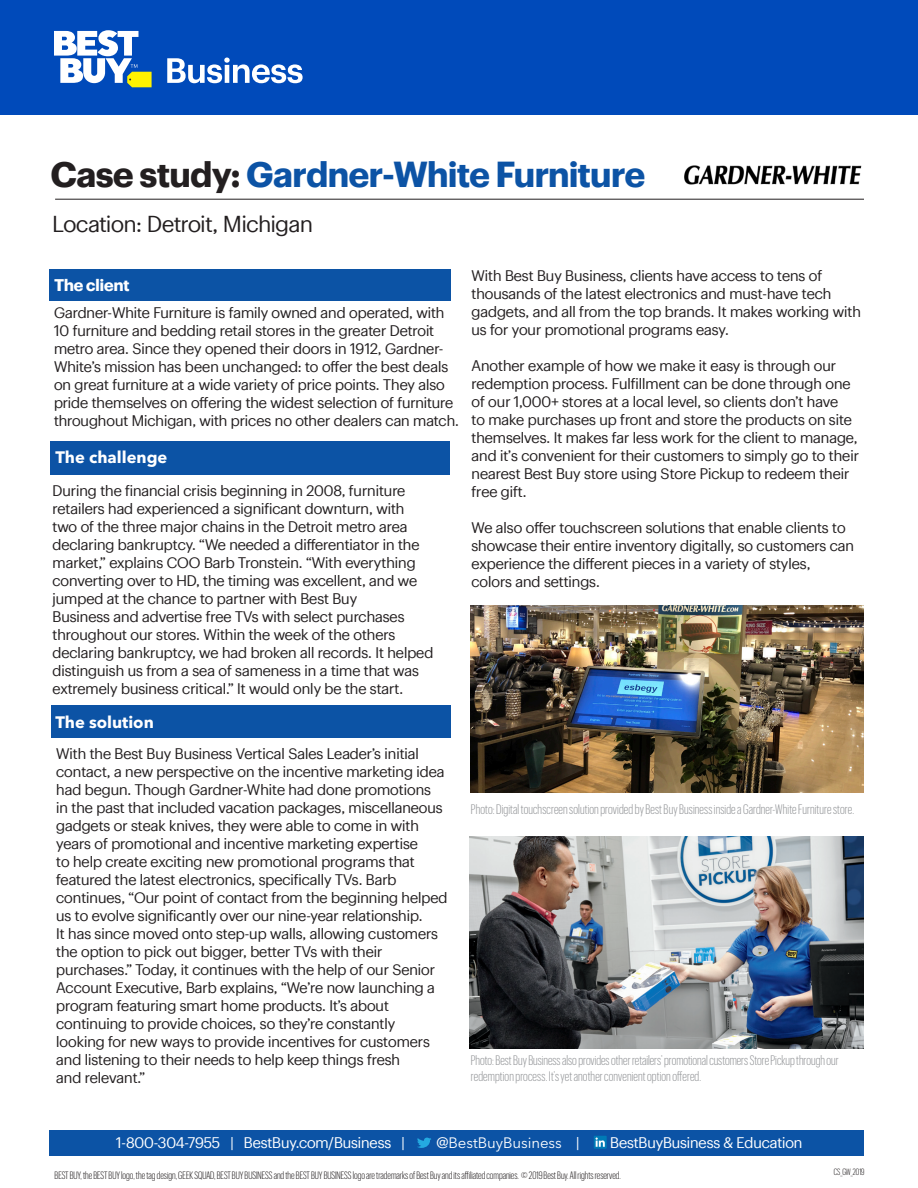
<style>
.page{position:relative;width:918px;height:1188px;background:#fff}
.page>*{position:absolute;margin:0;border:0;box-sizing:border-box;transform-origin:0 0}
.t1{font:700 35.25px "Human BBY Office";color:#0c53a5}
.t2{font:22.5px "Human BBY Office";letter-spacing:-.01em;color:#231f20}
.t3{font:700 16.5px "Avenir Nextfor Best Buy";color:#fff}
.t4{font:700 16.5px "Human BBY Office";color:#fff}
.t5{font:15px/18px "Human BBY Office";color:#231f20}
.t6{font:15px "Human BBY Office";letter-spacing:-.005em;color:#fff}
.t7{font:15px "Avenir Nextfor Best Buy";letter-spacing:-.005em;color:#fff}
.t8{font:300 13.5px/16.2px "Human BBY Condensed 47";letter-spacing:.005em;color:#939598}
.t9{font:300 10.5px "Human BBY Condensed 47";color:#231f20}
.t10{font:300 9px "Human BBY Condensed 47";letter-spacing:-.005em;color:#231f20}
.s1{color:#231f20}
</style>
<div class="page">
<hr style="left:55px;top:199px;width:809px;height:1px;background:#231f20">
<img style="left:684px;top:165px;width:178px;height:20px">
<div style="left:50px;top:269px;width:401px;height:32px;background:#0c53a5"></div>
<div style="left:51px;top:441px;width:399px;height:33px;background:#0c53a5"></div>
<div style="left:51px;top:705px;width:399px;height:33px;background:#0c53a5"></div>
<img style="left:470px;top:836px;width:394px;height:213px">
<img style="left:470px;top:606px;width:393px;height:187px">
<div style="left:0;top:0;width:918px;height:114px;background:#004aba"></div>
<svg style="left:54px;top:30px;width:98px;height:57px"></svg>
<svg style="left:167px;top:58px;width:136px;height:25px"></svg>
<div style="left:50px;top:1130px;width:814px;height:26px;background:#0c53a5"></div>
<svg style="left:417px;top:1138px;width:14px;height:10px"></svg>
<svg style="left:594px;top:1136px;width:13px;height:13px"></svg>
<svg style="left:596px;top:1138px;width:9px;height:9px"></svg>
<p class="t1" style="left:51px;top:147px;width:596px"><span class="s1">Case study:</span> Gardner-White Furniture</p>
<p class="t2" style="left:53px;top:207px;width:262px">Location: Detroit, Michigan</p>
<p class="t4" style="left:55px;top:273px;width:76px">The client</p>
<p class="t5" style="left:54px;top:303px;width:406px">Gardner-White Furniture is family owned and operated, with 10 furniture and bedding retail stores in the greater Detroit metro area. Since they opened their doors in 1912, Gardner-White’s mission has been unchanged: to offer the best deals on great furniture at a wide variety of price points. They also pride themselves on offering the widest selection of furniture throughout Michigan, with prices no other dealers can match.</p>
<p class="t3" style="left:56px;top:447px;width:113px">The challenge</p>
<p class="t5" style="left:53px;top:480px;width:368px">During the financial crisis beginning in 2008, furniture retailers had experienced a significant downturn, with two of the three major chains in the Detroit metro area declaring bankruptcy. “We needed a differentiator in the market,” explains COO Barb Tronstein. “With everything converting over to HD, the timing was excellent, and we jumped at the chance to partner with Best Buy</p>
<p class="t5" style="left:53px;top:606px;width:353px">Business and advertise free TVs with select purchases</p>
<p class="t5" style="left:53px;top:624px;width:382px">throughout our stores. Within the week of the others declaring bankruptcy, we had broken all records. It helped distinguish us from a sea of sameness in a time that was extremely business critical.” It would only be the start.</p>
<p class="t3" style="left:56px;top:712px;width:100px">The solution</p>
<p class="t5" style="left:56px;top:743px;width:393px">With the Best Buy Business Vertical Sales Leader’s initial contact, a new perspective on the incentive marketing idea had begun. Though Gardner-White had done promotions<br>in the past that included vacation packages, miscellaneous gadgets or steak knives, they were able to come in with years of promotional and incentive marketing expertise<br>to help create exciting new promotional programs that featured the latest electronics, specifically TVs. Barb continues, “Our point of contact from the beginning helped us to evolve significantly over our nine-year relationship.<br>It has since moved onto step-up walls, allowing customers the option to pick out bigger, better TVs with their purchases.” Today, it continues with the help of our Senior Account Executive, Barb explains, “We’re now launching a</p>
<p class="t5" style="left:56px;top:995px;width:334px">program featuring smart home products. It’s about</p>
<p class="t5" style="left:56px;top:1013px;width:341px">continuing to provide choices, so they’re constantly</p>
<p class="t5" style="left:56px;top:1031px;width:375px">looking for new ways to provide incentives for customers and listening to their needs to help keep things fresh<br>and relevant.”</p>
<p class="t5" style="left:472px;top:266px;width:391px">With Best Buy Business, clients have access to tens of thousands of the latest electronics and must-have tech gadgets, and all from the top brands. It makes working with us for your promotional programs easy.</p>
<p class="t5" style="left:472px;top:356px;width:389px">Another example of how we make it easy is through our redemption process. Fulfillment can be done through one of our 1,000+ stores at a local level, so clients don’t have<br>to make purchases up front and store the products on site themselves. It makes far less work for the client to manage, and it’s convenient for their customers to simply go to their nearest Best Buy store using Store Pickup to redeem their free gift.</p>
<p class="t5" style="left:472px;top:518px;width:384px">We also offer touchscreen solutions that enable clients to showcase their entire inventory digitally, so customers can experience the different pieces in a variety of styles, colors and settings.</p>
<p class="t8" style="left:471px;top:801px;width:385px">Photo: Digital touchscreen solution provided by Best Buy Business inside a Gardner-White Furniture store.</p>
<p class="t8" style="left:471px;top:1051px;width:369px">Photo: Best Buy Business also provides other retailers’ promotional customers Store Pickup through our redemption process. It’s yet another convenient option offered.</p>
<p class="t6" style="left:116px;top:1131px;width:290px">1-800-304-7955 | BestBuy.com/Business |</p>
<p class="t7" style="left:437px;top:1134px;width:127px">@BestBuyBusiness</p>
<p class="t6" style="left:576px;top:1131px;width:5px">|</p>
<p class="t6" style="left:610px;top:1131px;width:194px">BestBuyBusiness &amp; Education</p>
<p class="t9" style="left:55px;top:1169px;width:568px">BEST BUY, the BEST BUY logo, the tag design, GEEK SQUAD, BEST BUY BUSINESS and the BEST BUY BUSINESS logo are trademarks of Best Buy and its affiliated companies. © 2019 Best Buy. All rights reserved.</p>
<p class="t10" style="left:834px;top:1166px;width:32px">CS_GW_2019</p>
</div>
